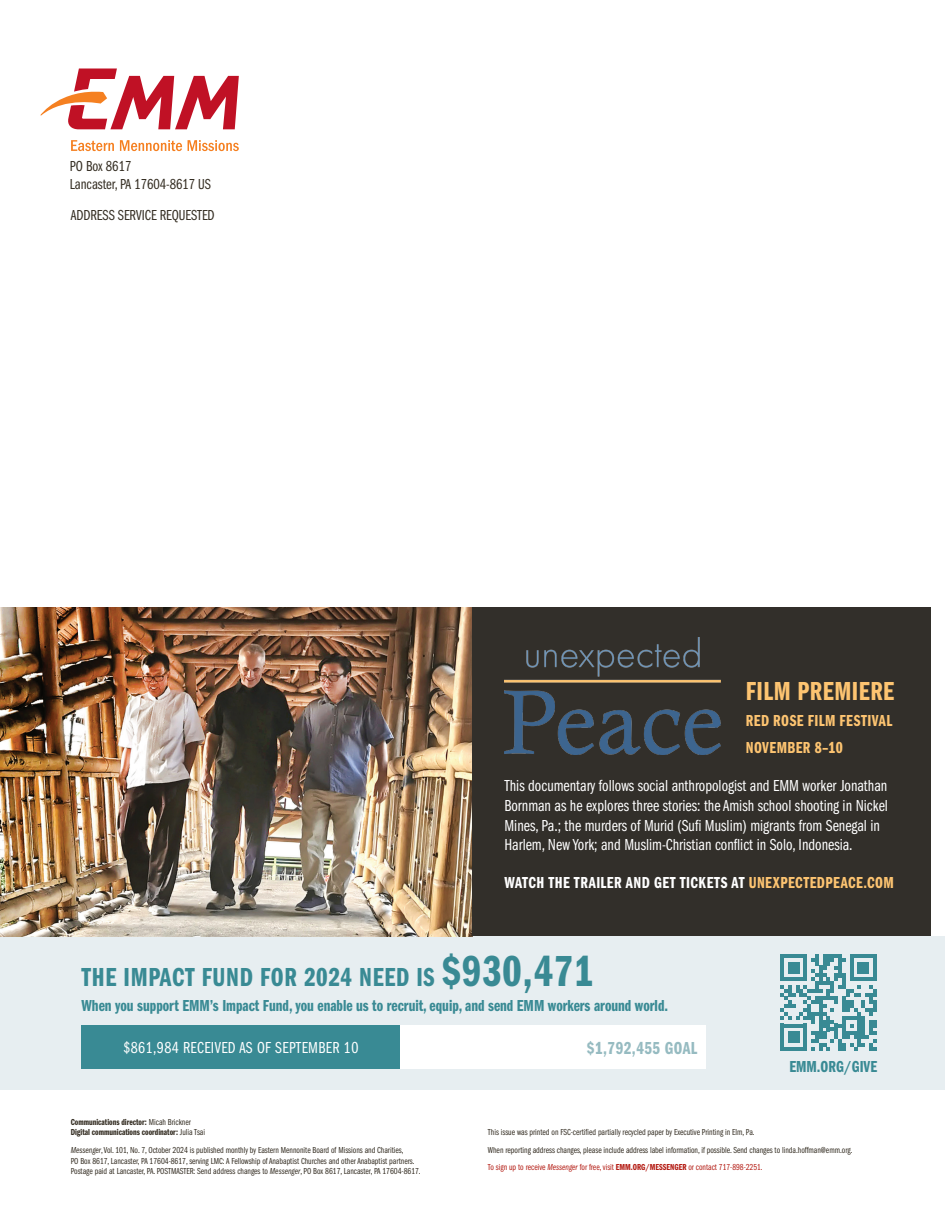
<style>
.page{position:relative;width:945px;height:1215px;background:#fff}
.page>*{position:absolute;margin:0;border:0;box-sizing:border-box;transform-origin:0 0}
.t1{font:27px "Franklin Gothic LT Pro Dm Cm";letter-spacing:.025em;color:#398a94}
.t2{font:27px "Franklin Gothic LT Pro Dm Cm";letter-spacing:.015em;color:#fdc471}
.t3{font:18px "Franklin Gothic LT Pro Dm Cm";letter-spacing:.025em;color:#96bbc1}
.t4{font:16.5px/19.8px "Franklin Gothic LT Pro Bk Cm";color:#fff}
.t5{font:16.5px "Franklin Gothic LT Pro Dm Cm";color:#398a94}
.t6{font:16.5px "Franklin Gothic LT Pro Dm Cm";letter-spacing:.025em;color:#fff}
.t7{font:16.5px "Franklin Gothic LT Pro Bk Cm";letter-spacing:.025em;color:#fff}
.t8{font:16.5px/26.5px "Franklin Gothic LT Pro Dm Cm";letter-spacing:.03em;color:#fdc471}
.t9{font:15px/18px "Franklin Gothic LT Pro Bk Cm";color:#342d22}
.t10{font:9px/10.8px "Franklin Gothic LT Pro Bk Cm";color:#342d22}
.t11{font:9px/10.8px "Franklin Gothic LT Pro Dm Cm";color:#342d22}
.s1{color:#fdc471}
.s2{font-size:45px}
.s3{font-family:"Franklin Gothic LT Pro Bk Cm"}
.s4{font-family:"Franklin Gothic LT Pro Bk Cm It"}
.s5{color:#b41d15}
.s6{font-family:"Franklin Gothic LT Pro Bk Cm It";color:#b41d15}
.s7{font-family:"Franklin Gothic LT Pro Dm Cm";color:#b41d15}
</style>
<div class="page">
<div style="left:0;top:936px;width:945px;height:154px;background:#e7eef1"></div>
<svg style="left:40px;top:69px;width:199px;height:60px"></svg>
<svg style="left:71px;top:140px;width:43px;height:11px"></svg>
<svg style="left:120px;top:140px;width:62px;height:11px"></svg>
<svg style="left:188px;top:140px;width:51px;height:11px"></svg>
<svg style="left:780px;top:954px;width:97px;height:97px"></svg>
<div style="left:82px;top:1026px;width:624px;height:43px;background:#fff"></div>
<div style="left:82px;top:1026px;width:318px;height:43px;background:#398a94"></div>
<img style="left:0;top:608px;width:472px;height:328px">
<div style="left:472px;top:608px;width:460px;height:328px;background:#322f2a"></div>
<img style="left:504px;top:638px;width:216px;height:117px">
<h3 class="t9" style="left:70px;top:157px;width:143px">PO Box 8617<br>Lancaster, PA 17604-8617 US</h3>
<h3 class="t9" style="left:71px;top:207px;width:145px">ADDRESS SERVICE REQUESTED</h3>
<h1 class="t2" style="left:746px;top:676px;width:150px">FILM PREMIERE</h1>
<h3 class="t8" style="left:746px;top:708px;width:148px">RED ROSE FILM FESTIVAL<br>NOVEMBER 8–10</h3>
<p class="t4" style="left:504px;top:776px;width:385px">This documentary follows social anthropologist and EMM worker Jonathan Bornman as he explores three stories: the Amish school shooting in Nickel Mines, Pa.; the murders of Murid (Sufi Muslim) migrants from Senegal in Harlem, New York; and Muslim-Christian conflict in Solo, Indonesia.</p>
<h3 class="t6" style="left:504px;top:873px;width:391px">WATCH THE TRAILER AND GET TICKETS AT <span class="s1">UNEXPECTEDPEACE.COM</span></h3>
<h1 class="t1" style="left:82px;top:962px;width:514px">THE IMPACT FUND FOR 2024 NEED IS <span class="s2">$930,471</span></h1>
<h3 class="t5" style="left:82px;top:997px;width:588px">When you support EMM’s Impact Fund, you enable us to recruit, equip, and send EMM workers around world.</h3>
<h2 class="t3" style="left:587px;top:1038px;width:112px">$1,792,455 GOAL</h2>
<h3 class="t7" style="left:123px;top:1038px;width:237px">$861,984 RECEIVED AS OF SEPTEMBER 10</h3>
<h3 class="t5" style="left:789px;top:1058px;width:89px">EMM.ORG/GIVE</h3>
<p class="t11" style="left:71px;top:1116px;width:136px">Communications director: <span class="s3">Micah Brickner<br></span>Digital communications coordinator: <span class="s3">Julia Tsai</span></p>
<p class="t10" style="left:71px;top:1145px;width:352px"><span class="s4">Messenger</span>, Vol. 101, No. 7, October 2024 is published monthly by Eastern Mennonite Board of Missions and Charities,<br>PO Box 8617, Lancaster, PA 17604-8617, serving LMC: A Fellowship of Anabaptist Churches and other Anabaptist partners.<br>Postage paid at Lancaster, PA. POSTMASTER: Send address changes to <span class="s4">Messenger</span>, PO Box 8617, Lancaster, PA 17604-8617.</p>
<p class="t10" style="left:488px;top:1124px;width:366px;line-height:17.5px">This issue was printed on FSC-certified partially recycled paper by Executive Printing in Elm, Pa.<br>When reporting address changes, please include address label information, if possible. Send changes to linda.hoffman@emm.org.<br><span class="s5">To sign up to receive</span> <span class="s6">Messenger</span> <span class="s5">for free, visit</span> <span class="s7">EMM.ORG/MESSENGER</span> <span class="s5">or contact 717-898-2251.</span></p>
</div>
